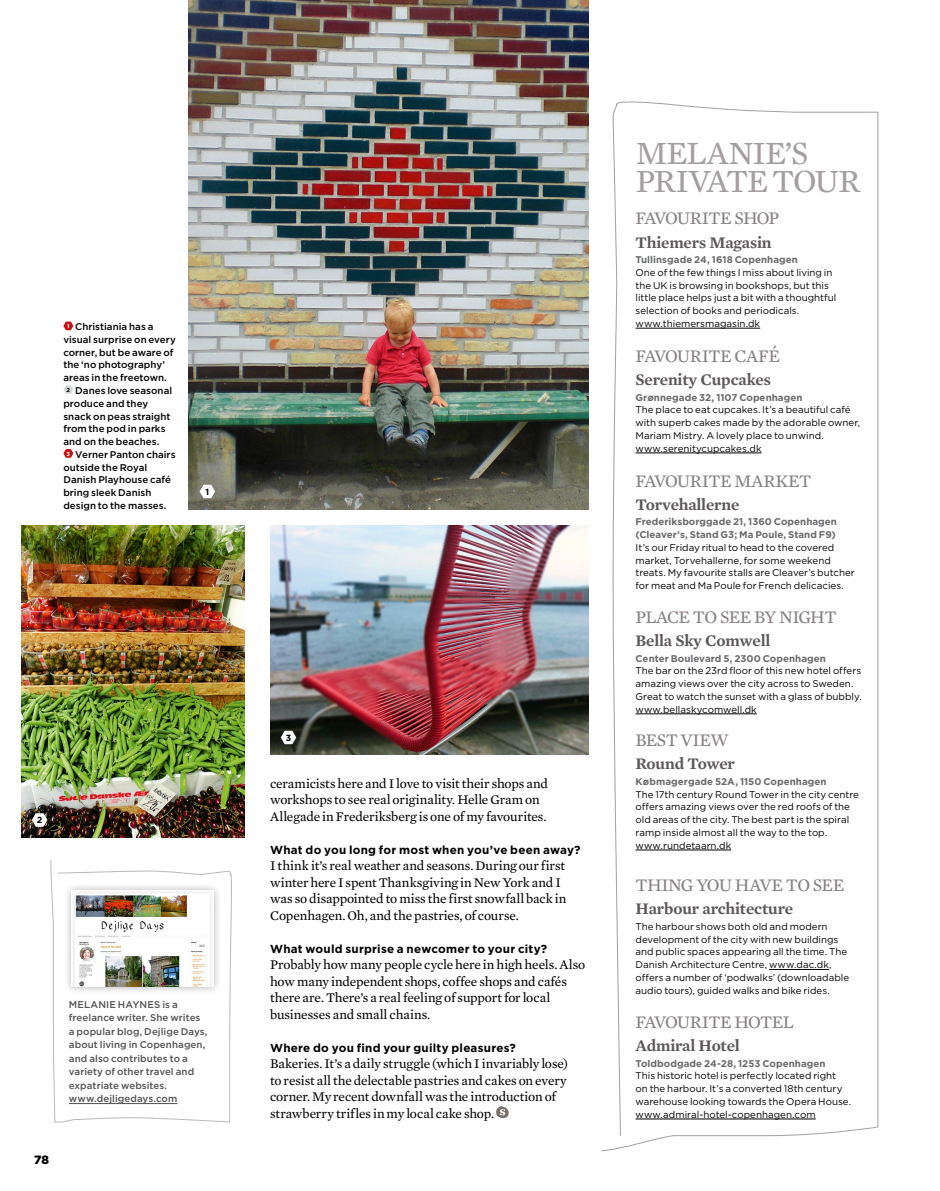
<style>
.page{position:relative;width:940px;height:1191px;background:#fff}
.page>*{position:absolute;margin:0;border:0;box-sizing:border-box;transform-origin:0 0}
.t1{font:33px "Mercury Text G2";color:#a59ea0}
.t2{font:18px "Mercury Text G2";letter-spacing:-.06em;color:#867e81}
.t3{font:600 16.5px "Mercury Text G2";letter-spacing:-.01em;color:#5c5758}
.t4{font:13.5px/16.5px "Mercury Text G2";letter-spacing:-.01em;color:#000}
.t5{font:900 12px "Gotham";color:#000}
.t6{font:700 11.7px "Gotham";letter-spacing:.02em;color:#000}
.t7{font:9.75px/12.8px "Gotham";color:#000}
.t8{font:500 9.75px "Gotham";color:#000}
.t9{font:700 9.75px/12.8px "Gotham";letter-spacing:.005em;color:#696a6c}
.t10{font:500 9.75px/13.5px "Gotham";letter-spacing:.005em;color:#525254}
.t11{font:700 8.85px "Gotham";color:#000}
</style>
<div class="page">
<img style="left:270px;top:526px;width:318px;height:229px">
<svg style="left:50px;top:859px;width:182px;height:263px"></svg>
<svg style="left:496px;top:1106px;width:13px;height:12px"></svg>
<svg style="left:601px;top:101px;width:277px;height:1050px"></svg>
<hr style="left:635px;top:328px;width:125px;height:1px;background:#000">
<hr style="left:635px;top:452px;width:126px;height:1px;background:#000">
<hr style="left:635px;top:713px;width:122px;height:1px;background:#000">
<hr style="left:635px;top:849px;width:96px;height:1px;background:#000">
<hr style="left:769px;top:969px;width:60px;height:1px;background:#000">
<hr style="left:635px;top:1118px;width:180px;height:1px;background:#000">
<div style="left:63px;top:882px;width:159px;height:113px;background:#000;opacity:.3"></div>
<img style="left:71px;top:890px;width:142px;height:96px">
<hr style="left:69px;top:1103px;width:108px;height:1px;background:#525254">
<svg style="left:63px;top:321px;width:10px;height:9px"></svg>
<svg style="left:63px;top:385px;width:10px;height:9px"></svg>
<svg style="left:63px;top:449px;width:10px;height:9px"></svg>
<img style="left:189px;top:0;width:399px;height:509px">
<img style="left:21px;top:526px;width:223px;height:311px">
<svg style="left:200px;top:485px;width:15px;height:13px"></svg>
<svg style="left:32px;top:813px;width:15px;height:13px"></svg>
<svg style="left:281px;top:730px;width:15px;height:14px"></svg>
<p class="t8" style="left:67px;top:321px;width:88px"><sup>1</sup> Christiania has a</p>
<p class="t8" style="left:63px;top:334px;width:114px">visual surprise on every</p>
<p class="t8" style="left:63px;top:347px;width:112px">corner, but be aware of</p>
<p class="t8" style="left:63px;top:359px;width:103px">the ‘no photography’</p>
<p class="t8" style="left:63px;top:372px;width:105px">areas in the freetown.</p>
<p class="t8" style="left:67px;top:385px;width:107px"><sup>2</sup> Danes love seasonal</p>
<p class="t8" style="left:63px;top:398px;width:86px">produce and they</p>
<p class="t8" style="left:63px;top:410px;width:109px">snack on peas straight</p>
<p class="t8" style="left:63px;top:423px;width:104px">from the pod in parks</p>
<p class="t8" style="left:63px;top:436px;width:97px">and on the beaches.</p>
<p class="t8" style="left:67px;top:449px;width:110px"><sup>3</sup> Verner Panton chairs</p>
<p class="t8" style="left:63px;top:461px;width:85px">outside the Royal</p>
<p class="t8" style="left:63px;top:474px;width:109px">Danish Playhouse café</p>
<p class="t8" style="left:63px;top:487px;width:90px">bring sleek Danish</p>
<p class="t8" style="left:63px;top:500px;width:105px">design to the masses.</p>
<p class="t11" style="left:205px;top:486px;width:5px">1</p>
<p class="t11" style="left:37px;top:815px;width:7px">2</p>
<p class="t10" style="left:69px;top:997px;width:140px;text-indent:93px">is a freelance writer. She writes a popular blog, Dejlige Days, about living in Copenhagen, and also contributes to a variety of other travel and expatriate websites. www.dejligedays.com</p>
<p class="t10" style="left:69px;top:997px;width:79px">Melan ie Haynes</p>
<p class="t5" style="left:34px;top:1153px;width:17px">78</p>
<p class="t11" style="left:286px;top:732px;width:7px">3</p>
<h3 class="t4" style="left:270px;top:775px;width:279px">ceramicists here and I love to visit their shops and workshops to see real originality. Helle Gram on<br>Allegade in Frederiksberg is one of my favourites.</h3>
<p class="t6" style="left:270px;top:843px;width:312px">What do you long for most when you’ve been away?</p>
<h3 class="t4" style="left:270px;top:857px;width:298px">I think it’s real weather and seasons. During our first winter here I spent Thanksgiving in New York and I was so disappointed to miss the first snowfall back in Copenhagen. Oh, and the pastries, of course.</h3>
<p class="t6" style="left:270px;top:942px;width:278px">What would surprise a newcomer to your city?</p>
<h3 class="t4" style="left:270px;top:956px;width:317px">Probably how many people cycle here in high heels. Also how many independent shops, coffee shops and cafés there are. There’s a real feeling of support for local businesses and small chains.</h3>
<p class="t6" style="left:270px;top:1041px;width:247px">Where do you find your guilty pleasures?</p>
<h3 class="t4" style="left:270px;top:1055px;width:299px">Bakeries. It’s a daily struggle (which I invariably lose) to resist all the delectable pastries and cakes on every corner. My recent downfall was the introduction of strawberry trifles in my local cake shop.</h3>
<h1 class="t1" style="left:636px;top:133px;width:23px">melanie</h1>
<h1 class="t1" style="left:785px;top:133px;width:21px">’s</h1>
<h1 class="t1" style="left:636px;top:162px;width:20px">private</h1>
<h1 class="t1" style="left:772px;top:162px;width:23px">tour</h1>
<h2 class="t2" style="left:635px;top:208px;width:145px">FAVOURITE SHOP</h2>
<h3 class="t3" style="left:635px;top:232px;width:138px">Thiemers Magasin</h3>
<p class="t9" style="left:635px;top:253px;width:164px">Tullinsgade 24, 1618 Copenhagen</p>
<p class="t7" style="left:635px;top:266px;width:202px">One of the few things I miss about living in the UK is browsing in bookshops, but this little place helps just a bit with a thoughtful selection of books and periodicals. www.thiemersmagasin.dk</p>
<h2 class="t2" style="left:635px;top:345px;width:21px">Favourite</h2>
<h2 class="t2" style="left:734px;top:345px;width:13px">caf</h2>
<h2 class="t2" style="left:768px;top:345px;width:13px">é</h2>
<h3 class="t3" style="left:635px;top:370px;width:137px">Serenity Cupcakes</h3>
<p class="t9" style="left:635px;top:390px;width:168px">Grønnegade 32, 1107 Copenhagen</p>
<p class="t7" style="left:635px;top:403px;width:226px">The place to eat cupcakes. I t’s a beautiful café with superb cakes made by the adorable owner, Mariam M istry. A lovely place to unwind. www.serenitycupcakes.dk</p>
<h2 class="t2" style="left:635px;top:470px;width:21px">Favourite</h2>
<h2 class="t2" style="left:734px;top:470px;width:14px">market</h2>
<h3 class="t3" style="left:635px;top:494px;width:105px">Torvehallerne</h3>
<p class="t9" style="left:635px;top:515px;width:203px">Frederiksborggade 21, 1360 Copenhagen (Cleaver’s, Stand G3; Ma Poule, Stand F9)</p>
<p class="t7" style="left:635px;top:541px;width:221px">It’s our Friday ritual to head to the covered market, Torvehallerne, for some weekend treats. My favourite stalls are Cleaver’s butcher for meat and Ma Poule for French delicacies.</p>
<h2 class="t2" style="left:635px;top:606px;width:22px">Place</h2>
<h2 class="t2" style="left:693px;top:606px;width:38px">to see</h2>
<h2 class="t2" style="left:754px;top:606px;width:38px">by night</h2>
<h3 class="t3" style="left:635px;top:630px;width:136px">Bella Sky Comwell</h3>
<p class="t9" style="left:635px;top:651px;width:192px">Center Boulevard 5, 2300 Copenhagen</p>
<p class="t7" style="left:635px;top:664px;width:228px">The bar on the 23rd floor of this new hotel offers amazing views over the city across to Sweden.<br>Great to watch the sunset with a glass of bubbly. www.bellaskycomwell.dk</p>
<h2 class="t2" style="left:635px;top:729px;width:22px">Best</h2>
<h2 class="t2" style="left:680px;top:729px;width:13px">view</h2>
<h3 class="t3" style="left:635px;top:754px;width:101px">Round Tower</h3>
<p class="t9" style="left:635px;top:775px;width:192px">Købmagergade 52A, 1150 Copenhagen</p>
<p class="t7" style="left:635px;top:787px;width:225px">The 17th century Round Tower in the city centre offers amazing views over the red roofs of the old areas of the city. The best part is the spiral ramp inside almost all the way to the top. www.rundetaarn.dk</p>
<h2 class="t2" style="left:635px;top:874px;width:13px">thing</h2>
<h2 class="t2" style="left:696px;top:874px;width:13px">you</h2>
<h2 class="t2" style="left:735px;top:874px;width:13px">have</h2>
<h2 class="t2" style="left:786px;top:874px;width:38px">to see</h2>
<h3 class="t3" style="left:635px;top:899px;width:159px">Harbour architecture</h3>
<p class="t7" style="left:635px;top:920px;width:215px">The harbour shows both old and modern development of the city with new buildings and public spaces appearing all the time. The Danish Architecture Centre, www.dac.dk, offers a number of ‘podwalks’ (downloadable audio tours), guided walks and bike rides.</p>
<h2 class="t2" style="left:635px;top:1011px;width:21px">Favourite</h2>
<h2 class="t2" style="left:734px;top:1011px;width:13px">hotel</h2>
<h3 class="t3" style="left:635px;top:1035px;width:106px">Admiral Hotel</h3>
<p class="t9" style="left:635px;top:1056px;width:191px">Toldbodgade 24-28, 1253 Copenhagen</p>
<p class="t7" style="left:635px;top:1069px;width:217px">This historic hotel is perfectly located right<br>on the harbour. It’s a converted 18th century warehouse looking towards the Opera House. www.admiral-hotel-copenhagen.com</p>
</div>
